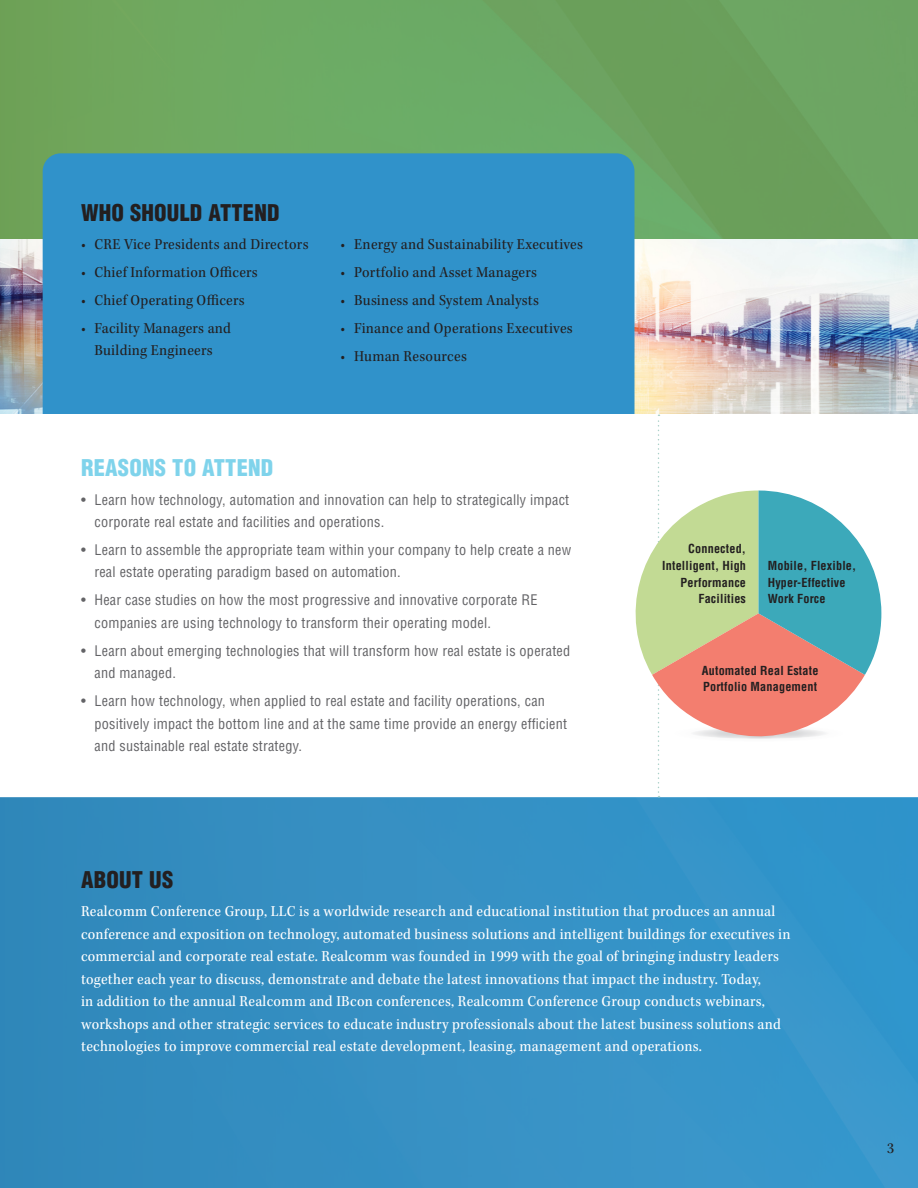
<style>
.page{position:relative;width:918px;height:1188px;background:#fff}
.page>*{position:absolute;margin:0;border:0;box-sizing:border-box;transform-origin:0 0}
.body_copy_black{font:900 condensed 22.5px "Helvetica LT Std";letter-spacing:.01em;color:#231f20}
.body_copy_black-2{font:900 condensed 22.5px "Helvetica LT Std";letter-spacing:.01em;color:#7fd3eb}
.body_copy_black-3{font:15.75px/22.5px "Kepler Std Scn";letter-spacing:.015em;color:#fff}
.body_copy_black-4{font:15.75px/22.5px "Kepler Std Scn";letter-spacing:.015em;color:#231f20;text-align:center}
.body_copy_black-5{font:condensed 14.25px/22.5px "Helvetica LT Std";letter-spacing:.015em;color:#636366}
.body_copy_main{font:700 condensed 12.15px/16.8px "Helvetica LT Std";letter-spacing:.015em;color:#231f20}
</style>
<div class="page">
<div style="left:0;top:0;width:918px;height:783px;background:#6da561"></div>
<div style="left:0;top:796px;width:918px;height:392px;background:#3092ca"></div>
<img style="left:0;top:240px;width:43px;height:174px">
<img style="left:635px;top:240px;width:283px;height:174px">
<div style="left:43px;top:153px;width:592px;height:379px;background:#3092ca;border-radius:18px"></div>
<div style="left:0;top:414px;width:918px;height:383px;background:#fff"></div>
<svg style="left:618px;top:415px;width:263px;height:382px;background:#d4d7cc"></svg>
<p class="body_copy_black" style="left:81px;top:199px;width:200px">WHO SHOULD ATTEND</p>
<p class="body_copy_black-4" style="left:81px;top:234px;width:229px">• CRE Vice Presidents and Directors</p>
<p class="body_copy_black-4" style="left:81px;top:261px;width:178px">• Chief Information Officers</p>
<p class="body_copy_black-4" style="left:81px;top:289px;width:165px">• Chief Operating Officers</p>
<p class="body_copy_black-4" style="left:81px;top:317px;width:152px">• Facility Managers and<br>Building Engineers</p>
<p class="body_copy_black-4" style="left:341px;top:234px;width:244px">• Energy and Sustainability Executives</p>
<p class="body_copy_black-4" style="left:341px;top:261px;width:198px">• Portfolio and Asset Managers</p>
<p class="body_copy_black-4" style="left:341px;top:289px;width:200px">• Business and System Analysts</p>
<p class="body_copy_black-4" style="left:341px;top:317px;width:234px">• Finance and Operations Executives</p>
<p class="body_copy_black-4" style="left:341px;top:345px;width:128px">• Human Resources</p>
<p class="body_copy_black-2" style="left:81px;top:454px;width:194px">REASONS TO ATTEND</p>
<p class="body_copy_black-5" style="left:94px;top:488px;width:476px;text-indent:-14px">• Learn how technology, automation and innovation can help to strategically impact corporate real estate and facilities and operations.</p>
<p class="body_copy_black-5" style="left:94px;top:538px;width:478px;text-indent:-14px">• Learn to assemble the appropriate team within your company to help create a new real estate operating paradigm based on automation.</p>
<p class="body_copy_black-5" style="left:94px;top:589px;width:445px;text-indent:-14px">• Hear case studies on how the most progressive and innovative corporate RE companies are using technology to transform their operating model.</p>
<p class="body_copy_black-5" style="left:94px;top:639px;width:477px;text-indent:-14px">• Learn about emerging technologies that will transform how real estate is operated and managed.</p>
<p class="body_copy_black-5" style="left:94px;top:690px;width:474px;text-indent:-14px">• Learn how technology, when applied to real estate and facility operations, can positively impact the bottom line and at the same time provide an energy efficient and sustainable real estate strategy.</p>
<p class="body_copy_main" style="left:662px;top:540px;width:85px;text-align:right">Connected,<br>Intelligent, High<br>Performance<br>Facilities</p>
<p class="body_copy_main" style="left:768px;top:557px;width:90px">Mobile, Flexible,<br>Hyper-Effective<br>Work Force</p>
<p class="body_copy_main" style="left:702px;top:662px;width:118px">Automated Real Estate<br>Portfolio Management</p>
<p class="body_copy_black" style="left:81px;top:866px;width:94px">ABOUT US</p>
<p class="body_copy_black-3" style="left:81px;top:901px;width:711px">Realcomm Conference Group, LLC is a worldwide research and educational institution that produces an annual conference and exposition on technology, automated business solutions and intelligent buildings for executives in commercial and corporate real estate. Realcomm was founded in 1999 with the goal of bringing industry leaders together each year to discuss, demonstrate and debate the latest innovations that impact the industry. Today,<br>in addition to the annual Realcomm and IBcon conferences, Realcomm Conference Group conducts webinars, workshops and other strategic services to educate industry professionals about the latest business solutions and technologies to improve commercial real estate development, leasing, management and operations.</p>
<p class="body_copy_black-4" style="left:887px;top:1138px;width:8px">3</p>
</div>
